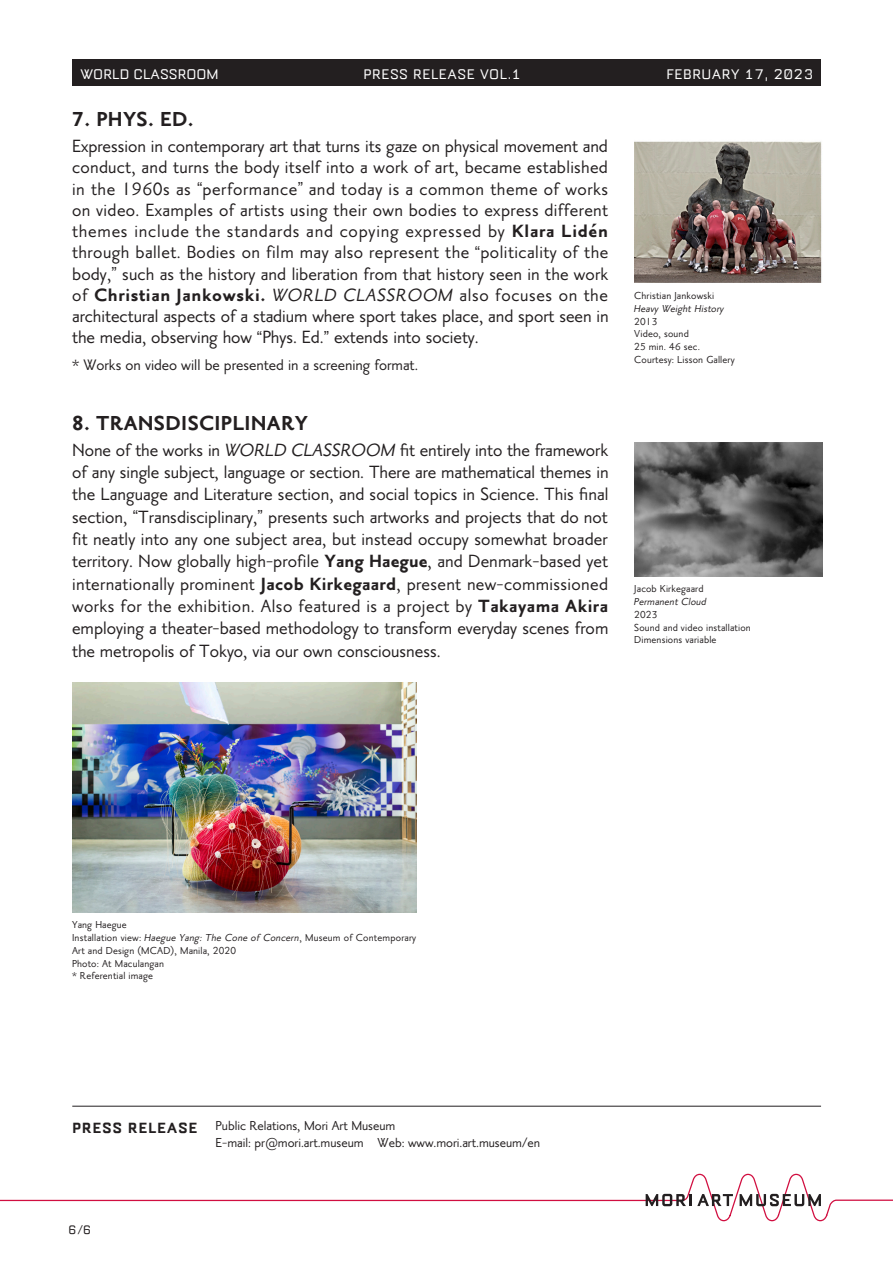
<style>
.page{position:relative;width:893px;height:1263px;background:#fff}
.page>*{position:absolute;margin:0;border:0;box-sizing:border-box;transform-origin:0 0}
.t1{font:900 24.6px "Mori Priori Sans";letter-spacing:.015em;color:#231f20}
.t2{font:500 21.6px/22.4px "Mori Priori Sans";letter-spacing:.005em;color:#231f20;text-align:right}
.t3{font:500 21.6px "Mori Priori Sans";letter-spacing:.035em;color:#231f20}
.t4{font:900 21.6px "Mori Priori Sans";letter-spacing:.03em;color:#231f20}
.t5{font:500 21.6px "Mori Priori Sans";letter-spacing:.025em;color:#231f20}
.t6{font:500 18.45px "Mori Priori Sans";color:#231f20}
.t7{font:700 18px "Mori Logotype";letter-spacing:.03em;color:#231f20}
.t8{font:16.95px "Mori Logotype";letter-spacing:.025em;color:#fff}
.t9{font:16.95px "Mori Logotype";color:#fff}
.t10{font:16.35px "Arial";color:#231f20}
.t11{font:500 15.9px "Mori Priori Sans";color:#231f20}
.t12{font:14.85px "Mori Logotype";color:#231f20}
.t13{font:500 12.3px/12.8px "Mori Priori Sans";letter-spacing:.015em;color:#231f20}
.t14{font:italic 500 12.3px "Mori Priori Sans";color:#231f20}
.s1{font-weight:900}
.s2{font-family:"Mori Priori Sans";font-weight:500;font-size:21.6px}
.s3{font-weight:500}
.s4{font-weight:500;font-style:italic}
.s5{font-style:italic}
</style>
<div class="page">
<svg style="left:0;top:1173px;width:893px;height:49px"></svg>
<div style="left:72px;top:60px;width:749px;height:26px;background:#231f20"></div>
<hr style="left:72px;top:1106px;width:749px;height:1px;background:#231f20">
<img style="left:634px;top:442px;width:188px;height:135px">
<img style="left:72px;top:683px;width:344px;height:229px">
<img style="left:634px;top:141px;width:188px;height:141px">
<p class="t9" style="left:81px;top:66px;width:140px">WORLD CLASSROOM</p>
<p class="t8" style="left:363px;top:66px;width:159px">Press Release VOL.1</p>
<p class="t1" style="left:72px;top:106px;width:123px">7. PHYS. ED.</p>
<p class="t2" style="left:72px;top:136px;width:538px;line-height:21.3px">Expression in contemporary art that turns its gaze on physical movement and conduct, and turns the body itself into a work of art, became established and today ais common theme of works</p>
<p class="t5" style="left:203px;top:177px;width:96px">performance</p>
<p class="t5" style="left:72px;top:177px;width:120px">in the 1960s as</p>
<p class="t2" style="left:72px;top:199px;width:538px">on video. Examples of artists using their own bodies to express different</p>
<p class="t3" style="left:72px;top:220px;width:537px">themes include the standards and copying expressed by <span class="s1">Klara Lidén</span></p>
<p class="t2" style="left:480px;top:241px;width:129px">politicality of the</p>
<p class="t10" style="left:197px;top:177px;width:7px">“</p>
<p class="t10" style="left:298px;top:177px;width:7px">”</p>
<p class="t2" style="left:122px;top:242px;width:488px;line-height:21.3px;text-align:left;text-indent:-50px">through ballet. Bodies on film may also represent the<br>such as the history and liberation from that history seen in the work</p>
<p class="t10" style="left:475px;top:241px;width:7px">“</p>
<p class="t10" style="left:107px;top:262px;width:11px">” <span class="s2">,</span></p>
<p class="t2" style="left:72px;top:263px;width:36px">body</p>
<p class="t4" style="left:72px;top:283px;width:537px"><span class="s3">of</span> Christian Jankowski. <span class="s4">WORLDCLASSROOM</span><span class="s3">also focuses on the</span></p>
<p class="t2" style="left:72px;top:305px;width:538px">architectural aspects of a stadium where sport takes place, and sport seen in</p>
<p class="t2" style="left:334px;top:326px;width:146px">extends into society.</p>
<p class="t10" style="left:257px;top:326px;width:7px">“</p>
<p class="t10" style="left:320px;top:326px;width:11px">” <span class="s2">.</span></p>
<p class="t2" style="left:72px;top:326px;width:181px">the media, observing how</p>
<p class="t6" style="left:72px;top:355px;width:347px">* Works on video will be presented ain screening format.</p>
<p class="t2" style="left:262px;top:326px;width:59px">Phys. Ed</p>
<p class="t1" style="left:72px;top:410px;width:237px">8. TRANSDISCIPLINARY</p>
<p class="t2" style="left:72px;top:439px;width:538px">None of the works in <span class="s5">WORLDCLASSROOM</span>fit entirely into the framework of any single subject, language or section. There are mathematical themes in the Language and Literature section, and social topics in Science. This final presents such artworks and projects that do not</p>
<p class="t10" style="left:123px;top:505px;width:17px">“<span class="s2">,</span></p>
<p class="t10" style="left:253px;top:505px;width:11px">” <span class="s2">,</span></p>
<p class="t2" style="left:138px;top:506px;width:116px">Transdisciplinary</p>
<p class="t2" style="left:72px;top:506px;width:538px;text-align:left">section<br>fit neatly into any one subject area, but instead occupy somewhat broader territory. Now globally high-profile <span class="s1">Yang Haegue</span>, and Denmark-based yet internationally prominent <span class="s1">Jacob Kirkegaard</span>, present new-commissioned works for the exhibition. Also featured ais project by <span class="s1">Takayama Akira </span>employing a theater-based methodology to transform everyday scenes from the metropolis of Tokyo, via our own consciousness.</p>
<p class="t8" style="left:666px;top:66px;width:148px">FEBRUARY 17, 2023</p>
<p class="t13" style="left:634px;top:289px;width:81px">Christian Jankowski</p>
<p class="t14" style="left:634px;top:302px;width:91px">Heavy Weight History</p>
<p class="t13" style="left:634px;top:315px;width:102px">2013<br>Video, sound<br>25 min. 46 sec.<br>Courtesy: Lisson Gallery</p>
<p class="t13" style="left:634px;top:583px;width:71px">Jacob Kirkegaard</p>
<p class="t14" style="left:634px;top:595px;width:76px">Permanent Cloud</p>
<p class="t13" style="left:634px;top:608px;width:118px">2023<br>Sound and video installation<br>Dimensions variable</p>
<p class="t13" style="left:72px;top:919px;width:56px">Yang Haegue</p>
<p class="t13" style="left:199px;top:931px;width:218px"><span class="s5">:TheConeof Concern</span>, Museum of Contemporary</p>
<p class="t13" style="left:72px;top:931px;width:165px">Installation v i ew: <span class="s5">Haegue Yang<br></span>Art and Design (MCAD ,) Manila, 2020<br>Photo: At Maculangan<br>* Referential image</p>
<p class="t7" style="left:72px;top:1119px;width:127px">press release</p>
<p class="t11" style="left:216px;top:1117px;width:181px">Public Relations, Mori Art Museum</p>
<p class="t11" style="left:216px;top:1134px;width:150px">-E mail: pr@mori.art.museum</p>
<p class="t11" style="left:378px;top:1134px;width:164px">Web: www.mori.art.museum/en</p>
<p class="t12" style="left:68px;top:1222px;width:25px">6/6</p>
</div>
